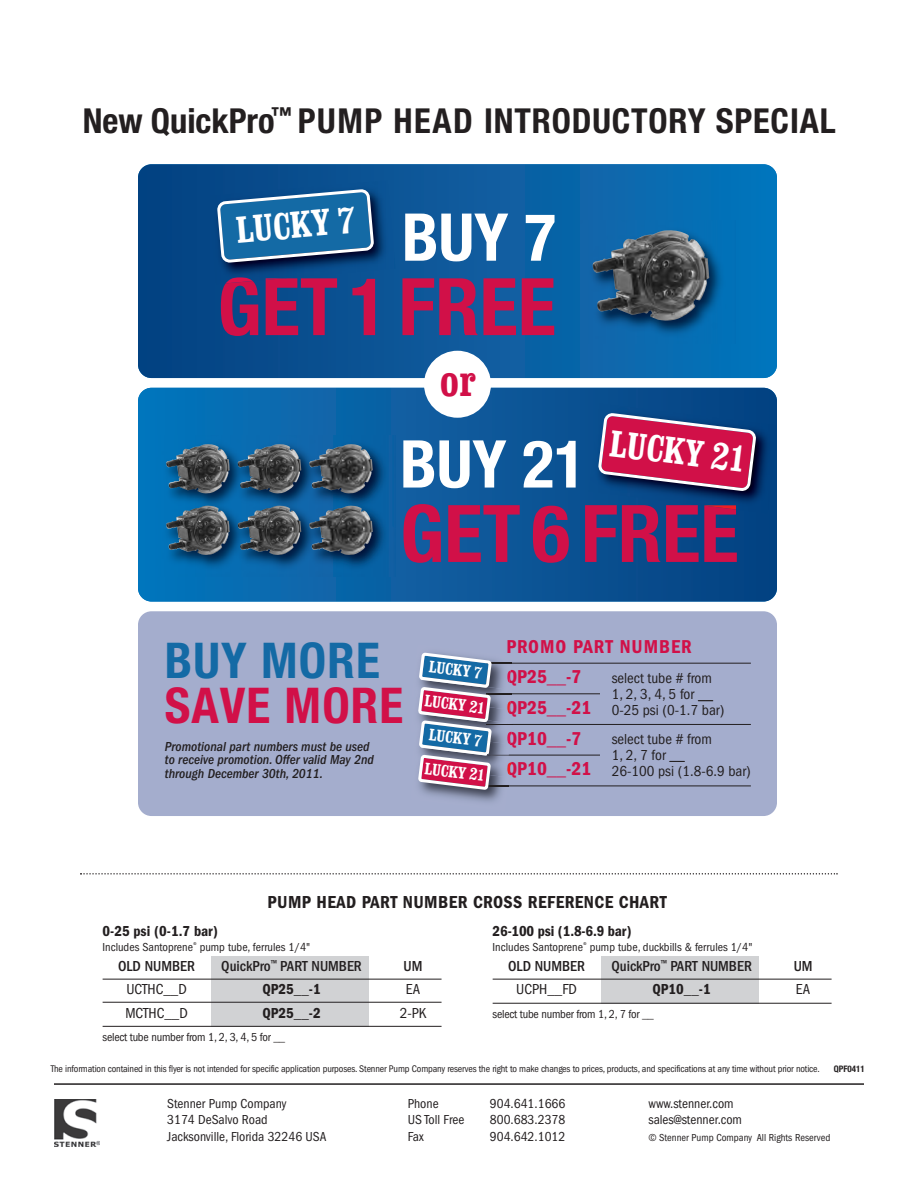
<style>
.page{position:relative;width:918px;height:1188px;background:#fff}
.page>*{position:absolute;margin:0;border:0;box-sizing:border-box;transform-origin:0 0}
.t1{font:700 condensed 79.5px "Helvetica Neue";color:#d11048}
.t2{font:700 condensed 66px "Helvetica Neue";color:#fff}
.t3{font:700 condensed 49.35px "Helvetica Neue";letter-spacing:.025em;color:#d11048}
.t4{font:700 condensed 49.35px "Helvetica Neue";letter-spacing:.025em;color:#146aa5}
.t5{font:700 condensed 43.5px "Clarendon";color:#d11048}
.t6{font:700 condensed 37.95px "Clarendon";color:#fff}
.t7{font:700 condensed 37.8px "Clarendon";color:#fff}
.t8{font:700 condensed 34.5px "Helvetica Neue";letter-spacing:.025em;color:#231f20}
.t9{font:600 condensed 19.35px/30.6px "Franklin Gothic";color:#d11048}
.t10{font:600 condensed 18px "Franklin Gothic";letter-spacing:.025em;color:#231f20}
.t11{font:700 condensed 16.8px "Clarendon";color:#fff}
.t12{font:condensed 15px/16px "Franklin Gothic";color:#231f20}
.t13{font:600 condensed 15px "Franklin Gothic";color:#231f20}
.t14{font:500 condensed 15px "Franklin Gothic";color:#231f20}
.t15{font:condensed 13.5px/16.5px "Franklin Gothic";color:#231f20}
.t16{font:italic 500 condensed 13.5px/13.5px "Franklin Gothic";color:#231f20}
.t17{font:condensed 12px "Franklin Gothic";color:#231f20}
.t18{font:condensed 12px "Franklin Gothic";letter-spacing:-.02em;color:#231f20}
.t19{font:condensed 10.5px "Franklin Gothic";color:#231f20}
.t20{font:condensed 10.05px "Franklin Gothic";letter-spacing:-.015em;color:#231f20}
.t21{font:700 condensed 9px "Helvetica Neue";color:#231f20}
</style>
<div class="page">
<div style="left:138px;top:611px;width:639px;height:205px;background:#a4adcd;border-radius:13px"></div>
<div style="left:138px;top:164px;width:639px;height:214px;background:linear-gradient(to right,#09407f,#0a75bc);border-radius:14px"></div>
<div style="left:138px;top:388px;width:639px;height:214px;background:linear-gradient(to right,#0975bc,#09407f);border-radius:14px"></div>
<div style="left:601px;top:956px;width:158px;height:48px;background:#d1d2d4"></div>
<div style="left:211px;top:956px;width:158px;height:70px;background:#d1d2d4"></div>
<hr style="left:54px;top:1083px;width:810px;height:2px;background:#231f20">
<img style="left:54px;top:1099px;width:45px;height:47px">
<hr style="left:103px;top:979px;width:339px;height:1px;background:#231f20">
<hr style="left:103px;top:1002px;width:339px;height:1px;background:#231f20">
<hr style="left:103px;top:1026px;width:339px;height:1px;background:#231f20">
<svg style="left:80px;top:873px;width:758px;height:2px"></svg>
<hr style="left:493px;top:979px;width:339px;height:1px;background:#231f20">
<hr style="left:493px;top:1003px;width:339px;height:1px;background:#231f20">
<hr style="left:487px;top:663px;width:264px;height:1px;background:#231f20">
<hr style="left:487px;top:694px;width:264px;height:1px;background:#231f20">
<hr style="left:487px;top:724px;width:264px;height:1px;background:#231f20">
<hr style="left:487px;top:755px;width:264px;height:1px;background:#231f20">
<hr style="left:487px;top:786px;width:264px;height:1px;background:#231f20">
<img style="left:157px;top:436px;width:238px;height:141px">
<img style="left:238px;top:506px;width:63px;height:49px">
<img style="left:309px;top:506px;width:64px;height:49px">
<img style="left:166px;top:444px;width:64px;height:49px">
<img style="left:309px;top:444px;width:64px;height:49px">
<img style="left:238px;top:444px;width:63px;height:49px">
<img style="left:166px;top:506px;width:64px;height:49px">
<div style="left:424px;top:351px;width:67px;height:67px;background:#fff;border-radius:50%"></div>
<img style="left:581px;top:221px;width:154px;height:123px">
<img style="left:592px;top:230px;width:117px;height:91px">
<img style="left:589px;top:404px;width:188px;height:109px">
<img style="left:704px;top:505px;width:33px;height:5px">
<svg style="left:598px;top:413px;width:158px;height:78px;background:#a33062"></svg>
<img style="left:208px;top:180px;width:187px;height:104px">
<img style="left:225px;top:277px;width:60px;height:7px">
<svg style="left:217px;top:189px;width:157px;height:74px;background:#296ea2"></svg>
<div style="left:600px;top:673px;width:155px;height:48px;background:#a4adcd"></div>
<svg style="left:698px;top:700px;width:15px;height:1px"></svg>
<div style="left:600px;top:734px;width:156px;height:48px;background:#a4adcd"></div>
<svg style="left:670px;top:761px;width:15px;height:1px"></svg>
<img style="left:421px;top:790px;width:80px;height:12px">
<svg style="left:418px;top:653px;width:95px;height:137px"></svg>
<h3 class="t8" style="left:83px;top:108px;width:754px">New QuickPro<sup>™</sup> PUMP HEAD INTRODUCTORY SPECIAL</h3>
<h3 class="t6" style="left:234px;top:207px;width:121px;rotate:-5deg">LUCKY 7</h3>
<h2 class="t2" style="left:402px;top:197px;width:156px">BUY 7</h2>
<h1 class="t1" style="left:217px;top:259px;width:340px">GET 1 FREE</h1>
<h3 class="t5" style="left:440px;top:355px;width:38px">or</h3>
<h3 class="t7" style="left:613px;top:420px;width:138px;rotate:7deg">LUCKY 21</h3>
<h2 class="t2" style="left:400px;top:424px;width:187px">BUY 21</h2>
<h1 class="t1" style="left:400px;top:486px;width:340px">GET 6 FREE</h1>
<h3 class="t4" style="left:165px;top:643px;width:217px">BUY MORE</h3>
<h3 class="t3" style="left:165px;top:688px;width:240px">SAVE MORE</h3>
<h3 class="t16" style="left:165px;top:741px;width:211px">Promotional part numbers must be used to receive promotion. Offer valid May 2nd through December 30th, 2011.</h3>
<h3 class="t11" style="left:431px;top:656px;width:54px;rotate:7deg">LUCKY 7</h3>
<h3 class="t11" style="left:426px;top:690px;width:62px;rotate:7deg">LUCKY 21</h3>
<h3 class="t11" style="left:431px;top:724px;width:54px;rotate:7deg">LUCKY 7</h3>
<h3 class="t11" style="left:426px;top:758px;width:62px;rotate:7deg">LUCKY 21</h3>
<h3 class="t9" style="left:506px;top:633px;width:187px">PROMO PART NUMBER<br>QP25__-7<br>QP25__-21<br>QP10__-7<br>QP10__-21</h3>
<h3 class="t12" style="left:612px;top:671px;width:114px">select tube # from<br>1, 2, 3, 4, 5 for __<br>0-25 psi (0-1.7 bar)</h3>
<h3 class="t12" style="left:612px;top:732px;width:141px">select tube # from<br>1, 2, 7 for __<br>26-100 psi (1.8-6.9 bar)</h3>
<h3 class="t10" style="left:267px;top:896px;width:401px">PUMP HEAD PART NUMBER CROSS REFERENCE CHART</h3>
<h3 class="t13" style="left:103px;top:926px;width:117px">0-25 psi (0-1.7 bar)</h3>
<p class="t17" style="left:103px;top:943px;width:209px">Includes Santoprene<sup>®</sup> pump tube, ferrules 1/4"</p>
<h3 class="t14" style="left:118px;top:961px;width:78px">OLD NUMBER</h3>
<h3 class="t14" style="left:221px;top:961px;width:142px">QuickPro<sup>™</sup> PART NUMBER</h3>
<h3 class="t14" style="left:404px;top:961px;width:20px">UM</h3>
<h3 class="t12" style="left:126px;top:983px;width:62px">UCTHC__D</h3>
<h3 class="t13" style="left:263px;top:984px;width:60px">QP25__-1</h3>
<h3 class="t12" style="left:406px;top:983px;width:16px">EA</h3>
<h3 class="t12" style="left:125px;top:1006px;width:64px">MCTHC__D</h3>
<h3 class="t13" style="left:263px;top:1008px;width:60px">QP25__-2</h3>
<h3 class="t12" style="left:400px;top:1006px;width:28px">2-PK</h3>
<p class="t18" style="left:103px;top:1033px;width:184px">select tube number from 1, 2, 3, 4, 5 for __</p>
<h3 class="t13" style="left:493px;top:926px;width:140px">26-100 psi (1.8-6.9 bar)</h3>
<p class="t17" style="left:493px;top:943px;width:261px">Includes Santoprene<sup>®</sup> pump tube, duckbills &amp; ferrules 1/4"</p>
<h3 class="t14" style="left:508px;top:961px;width:78px">OLD NUMBER</h3>
<h3 class="t14" style="left:611px;top:961px;width:142px">QuickPro<sup>™</sup> PART NUMBER</h3>
<h3 class="t14" style="left:794px;top:961px;width:20px">UM</h3>
<h3 class="t12" style="left:516px;top:983px;width:62px">UCPH__FD</h3>
<h3 class="t13" style="left:653px;top:984px;width:60px">QP10__-1</h3>
<h3 class="t12" style="left:796px;top:983px;width:16px">EA</h3>
<p class="t18" style="left:493px;top:1010px;width:163px">select tube number from 1, 2, 7 for __</p>
<p class="t20" style="left:51px;top:1065px;width:771px">The information contained in this flyer is not intended for specific application purposes. Stenner Pump Company reserves the right to make changes to prices, products, and specifications at any time without prior notice.</p>
<p class="t21" style="left:834px;top:1065px;width:33px">QPF0411</p>
<h3 class="t15" style="left:167px;top:1096px;width:161px">Stenner Pump Company<br>3174 DeSalvo Road<br>Jacksonville, Florida 32246 USA</h3>
<h3 class="t15" style="left:408px;top:1096px;width:33px">Phone</h3>
<h3 class="t15" style="left:490px;top:1096px;width:77px">904.641.1666</h3>
<h3 class="t15" style="left:408px;top:1113px;width:58px">US Toll Free</h3>
<h3 class="t15" style="left:490px;top:1113px;width:77px">800.683.2378</h3>
<h3 class="t15" style="left:408px;top:1129px;width:17px">Fax</h3>
<h3 class="t15" style="left:490px;top:1129px;width:77px">904.642.1012</h3>
<h3 class="t15" style="left:648px;top:1096px;width:95px">www.stenner.com sales@stenner.com</h3>
<p class="t19" style="left:648px;top:1134px;width:183px">© Stenner Pump Company All Rights Reserved</p>
</div>
